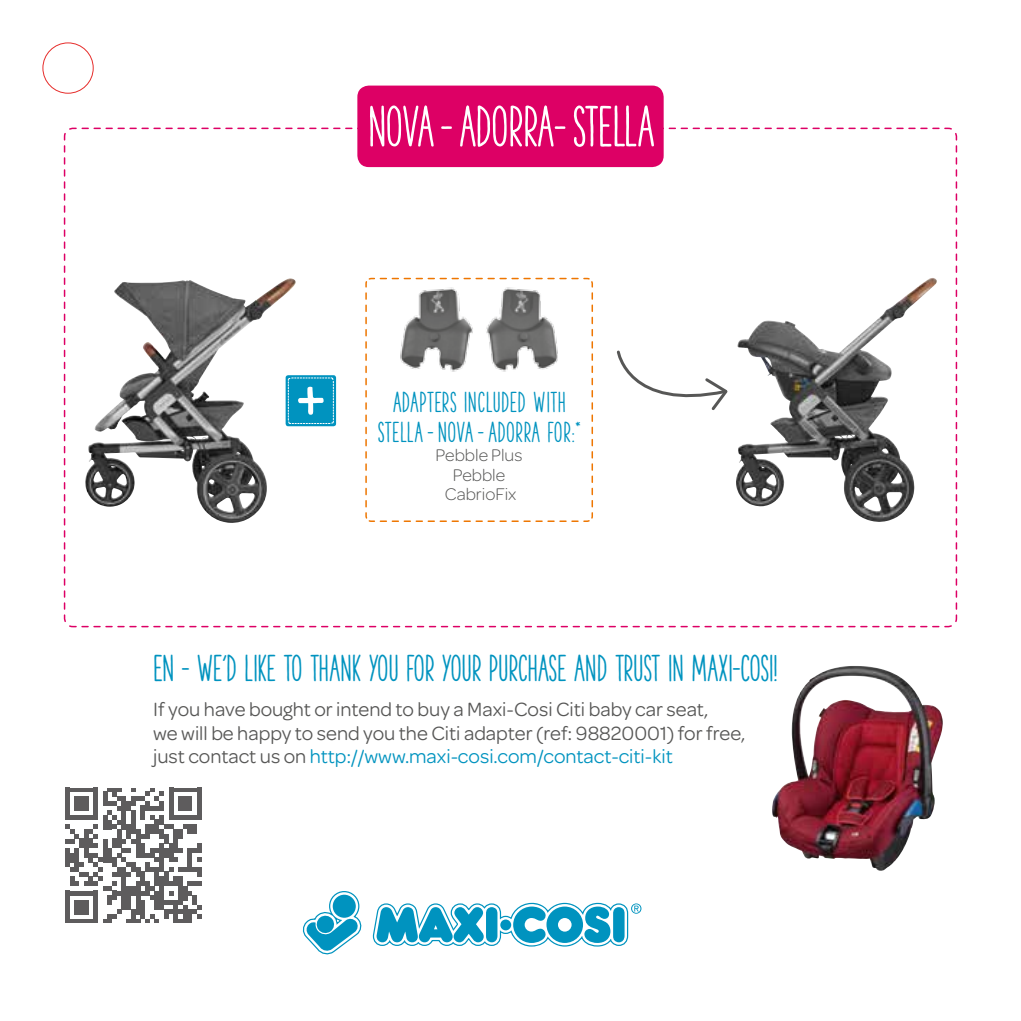
<style>
.page{position:relative;width:1021px;height:1021px;background:#fff}
.page>*{position:absolute;margin:0;border:0;box-sizing:border-box;transform-origin:0 0}
.t1{font:900 54px "The Hand";color:#fff}
.t2{font:900 35.1px "The Hand";color:#0093bf}
.t3{font:900 27px/30px "The Hand";letter-spacing:.03em;color:#0093bf;text-align:center}
.t4{font:20.4px/23.4px "Omnes";color:#575756}
.t5{font:300 18px/19.5px "Omnes";color:#575756;text-align:center}
.s1{color:#0093bf}
</style>
<div class="page">
<div style="left:43px;top:43px;width:51px;height:51px;border:1px solid #e62d2b;border-radius:50%"></div>
<svg style="left:65px;top:787px;width:137px;height:135px"></svg>
<svg style="left:302px;top:891px;width:339px;height:64px"></svg>
<img style="left:772px;top:666px;width:140px;height:204px">
<svg style="left:63px;top:127px;width:894px;height:501px"></svg>
<div style="left:357px;top:86px;width:306px;height:81px;background:#dd0065;border-radius:11px"></div>
<img style="left:399px;top:286px;width:159px;height:87px">
<img style="left:735px;top:278px;width:194px;height:244px">
<div style="left:285px;top:375px;width:51px;height:51px;background:#0093bf;border-radius:3px"></div>
<svg style="left:288px;top:377px;width:46px;height:47px"></svg>
<h1 class="t1" style="left:367px;top:96px;width:288px">NOVA-ADORRA- STELLA</h1>
<h3 class="t3" style="left:377px;top:386px;width:204px">ADAPTERS INCLUDED WITH<br>STELLA -NOVA - ADORRA FOR:*</h3>
<p class="t5" style="left:435px;top:445px;width:88px">Pebble Plus<br>Pebble<br>CabrioFix</p>
<h2 class="t2" style="left:153px;top:648px;width:625px">EN - WE’D LIKE TO THANK YOU FOR YOUR PURCHASE AND TRUST IN MAXI-COSI!</h2>
<p class="t4" style="left:153px;top:696px;width:594px">If you have bought or intend to buy a Maxi-Cosi Citi baby car seat,<br>we will be happy to send you the Citi adapter (ref: 98820001) for free, just contact us on <span class="s1">http://www.maxi-cosi.com/contact-citi-kit</span></p>
</div>
